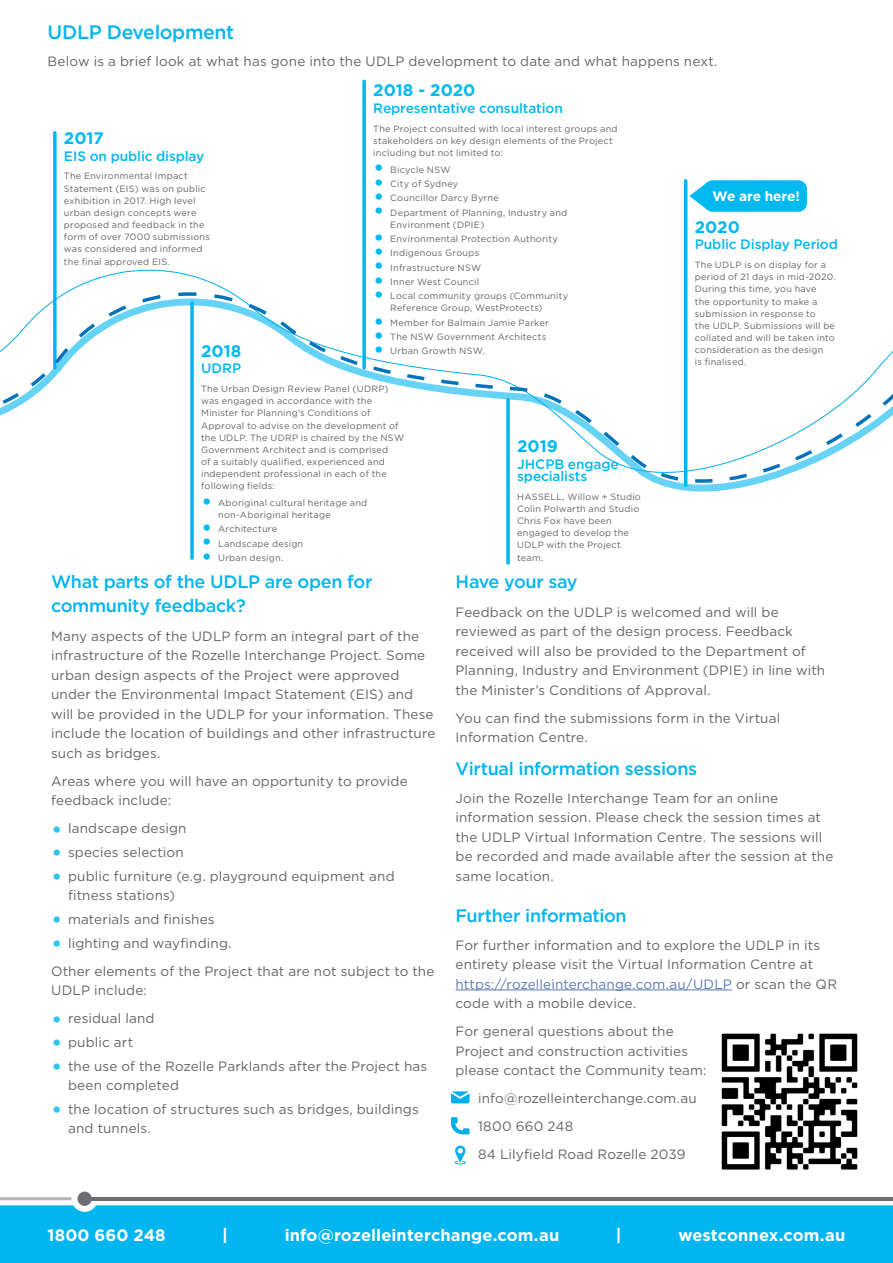
<style>
.page{position:relative;width:893px;height:1263px;background:#fff}
.page>*{position:absolute;margin:0;border:0;box-sizing:border-box;transform-origin:0 0}
.t1{font:500 19.5px "Gotham";letter-spacing:-.02em;color:#00b6f1}
.t2{font:500 18px/24px "Gotham";letter-spacing:-.02em;color:#00b6f1}
.t3{font:700 16.65px "Gotham";color:#00b9f1}
.t4{font:700 16.5px "Gotham";letter-spacing:.005em;color:#fff}
.t5{font:500 13.65px/12.1px "Gotham";letter-spacing:-.01em;color:#00b9f1}
.t6{font:700 13.65px "Gotham";letter-spacing:-.005em;color:#fff}
.t7{font:13.5px/19.5px "Gotham";letter-spacing:.01em;color:#636466}
.t8{font:9.15px/12.1px "Gotham";letter-spacing:.025em;color:#636466}
.s1{font-size:24px;color:#00b9f1}
.s2{font-size:24px;color:#2cc5f4}
.s3{color:#5879b0}
</style>
<div class="page">
<div style="left:704px;top:180px;width:103px;height:32px;background:#00b9f1;border-radius:9px"></div>
<svg style="left:53px;top:133px;width:4px;height:87px"></svg>
<hr style="left:455px;top:989px;width:277px;height:1px;background:#5879b0">
<svg style="left:362px;top:81px;width:4px;height:139px"></svg>
<hr style="left:684px;top:181px;width:3px;height:304px;background:#00b6f1">
<svg style="left:190px;top:517px;width:4px;height:41px"></svg>
<svg style="left:506px;top:517px;width:4px;height:46px"></svg>
<svg style="left:455px;top:1145px;width:11px;height:19px"></svg>
<svg style="left:451px;top:1117px;width:18px;height:17px"></svg>
<svg style="left:451px;top:1091px;width:18px;height:12px"></svg>
<img style="left:721px;top:1033px;width:137px;height:137px">
<svg style="left:689px;top:182px;width:18px;height:27px"></svg>
<div style="left:0;top:1205px;width:893px;height:58px;background:#00b6f1"></div>
<svg style="left:0;top:1192px;width:893px;height:20px"></svg>
<div style="left:78px;top:1191px;width:14px;height:15px;background:#6d6e71;border-radius:50%"></div>
<hr style="left:85px;top:1197px;width:808px;height:3px;background:#6d6e71">
<svg style="left:0;top:277px;width:893px;height:240px"></svg>
<h1 class="t1" style="left:48px;top:19px;width:188px">UDLP Development</h1>
<p class="t7" style="left:48px;top:51px;width:671px">Below is a brief look at what has gone into the UDLP development to date and what happens next.</p>
<p class="t3" style="left:373px;top:80px;width:104px">2018 - 2020</p>
<p class="t5" style="left:373px;top:102px;width:191px">Representative consultation</p>
<p class="t8" style="left:373px;top:122px;width:246px">The Project consulted with local interest groups and stakeholders on key design elements of the Project including but not limited to:</p>
<p class="t8" style="left:373px;top:163px;width:79px"><span class="s1">•</span> Bicycle NSW</p>
<p class="t8" style="left:373px;top:177px;width:86px"><span class="s1">•</span> City of Sydney</p>
<p class="t8" style="left:373px;top:192px;width:127px"><span class="s1">•</span> Councillor Darcy Byrne</p>
<p class="t8" style="left:390px;top:206px;width:179px;text-indent:-17px"><span class="s1">•</span> Department of Planning, Industry and<br>Environment (DPIE)</p>
<p class="t8" style="left:373px;top:232px;width:186px"><span class="s1">•</span> Environmental Protection Authority</p>
<p class="t8" style="left:373px;top:247px;width:107px"><span class="s1">•</span> Indigenous Groups</p>
<p class="t8" style="left:373px;top:261px;width:110px"><span class="s1">•</span> Infrastructure NSW</p>
<p class="t8" style="left:373px;top:275px;width:107px"><span class="s1">•</span> Inner West Council</p>
<p class="t8" style="left:390px;top:290px;width:179px;text-indent:-17px"><span class="s1">•</span> Local community groups (Community<br>Reference Group, WestProtects)</p>
<p class="t8" style="left:373px;top:316px;width:177px"><span class="s1">•</span> Member for Balmain Jamie Parker</p>
<p class="t8" style="left:373px;top:331px;width:175px"><span class="s1">•</span> The NSW Government Architects</p>
<p class="t8" style="left:373px;top:345px;width:113px"><span class="s1">•</span> Urban Growth NSW.</p>
<p class="t3" style="left:64px;top:127px;width:41px">2017</p>
<p class="t5" style="left:64px;top:149px;width:142px">EIS on public display</p>
<p class="t8" style="left:64px;top:170px;width:147px">The Environmental Impact<br>Statement (EIS) was on public exhibition in 2017. High level urban design concepts were proposed and feedback in the form of over 7000 submissions was considered and informed the final approved EIS.</p>
<p class="t3" style="left:201px;top:340px;width:42px">2018</p>
<p class="t5" style="left:201px;top:362px;width:42px">UDRP</p>
<p class="t8" style="left:201px;top:383px;width:204px">The Urban Design Review Panel (UDRP) was engaged in accordance with the Minister for Planning’s Conditions of Approval to advise on the development of the UDLP. The UDRP is chaired by the NSW Government Architect and is comprised<br>of a suitably qualified, experienced and independent professional in each of the following fields:</p>
<p class="t8" style="left:218px;top:496px;width:151px;text-indent:-17px"><span class="s1">•</span> Aboriginal cultural heritage and non-Aboriginal heritage</p>
<p class="t8" style="left:201px;top:523px;width:77px"><span class="s1">•</span> Architecture</p>
<p class="t8" style="left:201px;top:537px;width:104px"><span class="s1">•</span> Landscape design</p>
<p class="t8" style="left:201px;top:551px;width:84px"><span class="s1">•</span> Urban design.</p>
<p class="t3" style="left:517px;top:435px;width:42px">2019</p>
<p class="t5" style="left:517px;top:458px;width:103px">JHCPB engage specialists</p>
<p class="t8" style="left:517px;top:490px;width:125px">HASSELL, Willow + Studio<br>Colin Polwarth and Studio<br>Chris Fox have been engaged to develop the<br>UDLP with the Project team.</p>
<p class="t6" style="left:712px;top:187px;width:89px">We are here!</p>
<p class="t3" style="left:695px;top:216px;width:47px">2020</p>
<p class="t5" style="left:695px;top:238px;width:145px">Public Display Period</p>
<p class="t8" style="left:695px;top:258px;width:143px">The UDLP is on display for a period of 21 days in mid-2020.<br>During this time, you have<br>the opportunity to make a submission in response to<br>the UDLP. Submissions will be collated and will be taken into consideration as the design<br>is finalised.</p>
<h2 class="t2" style="left:51px;top:570px;width:323px">What parts of the UDLP are open for community feedback?</h2>
<p class="t7" style="left:51px;top:626px;width:386px">Many aspects of the UDLP form an integral part of the infrastructure of the Rozelle Interchange Project. Some urban design aspects of the Project were approved under the Environmental Impact Statement (EIS) and will be provided in the UDLP for your information. These include the location of buildings and other infrastructure such as bridges.</p>
<p class="t7" style="left:51px;top:771px;width:358px">Areas where you will have an opportunity to provide feedback include:</p>
<p class="t7" style="left:51px;top:818px;width:137px"><span class="s2">•</span> landscape design</p>
<p class="t7" style="left:51px;top:842px;width:134px"><span class="s2">•</span> species selection</p>
<p class="t7" style="left:68px;top:866px;width:328px;text-indent:-17px"><span class="s2">•</span> public furniture (e.g. playground equipment and fitness stations)</p>
<p class="t7" style="left:51px;top:909px;width:165px"><span class="s2">•</span> materials and finishes</p>
<p class="t7" style="left:51px;top:928px;width:385px;line-height:28px"><span class="s2">•</span> lighting and wayfinding.<br>Other elements of the Project that are not subject to the</p>
<p class="t7" style="left:51px;top:980px;width:97px">UDLP include:</p>
<p class="t7" style="left:51px;top:1008px;width:105px"><span class="s2">•</span> residual land</p>
<p class="t7" style="left:51px;top:1032px;width:84px"><span class="s2">•</span> public art</p>
<p class="t7" style="left:68px;top:1056px;width:361px;text-indent:-17px"><span class="s2">•</span> the use of the Rozelle Parklands after the Project has been completed</p>
<p class="t7" style="left:68px;top:1099px;width:352px;text-indent:-17px"><span class="s2">•</span> the location of structures such as bridges, buildings and tunnels.</p>
<h2 class="t2" style="left:455px;top:570px;width:124px">Have your say</h2>
<p class="t7" style="left:455px;top:602px;width:371px">Feedback on the UDLP is welcomed and will be reviewed as part of the design process. Feedback received will also be provided to the Department of Planning, Industry and Environment (DPIE) in line with the Minister’s Conditions of Approval.</p>
<p class="t7" style="left:455px;top:708px;width:326px">You can find the submissions form in the Virtual<br>Information Centre.</p>
<h2 class="t2" style="left:455px;top:756px;width:243px">Virtual information sessions</h2>
<p class="t7" style="left:455px;top:788px;width:379px">Join the Rozelle Interchange Team for an online information session. Please check the session times at the UDLP Virtual Information Centre. The sessions will be recorded and made available after the session at the same location.</p>
<h2 class="t2" style="left:455px;top:903px;width:173px">Further information</h2>
<p class="t7" style="left:455px;top:935px;width:383px">For further information and to explore the UDLP in its entirety please visit the Virtual Information Centre at <span class="s3">https://rozelleinterchange.com.au/UDLP</span> or scan the QR code with a mobile device.</p>
<p class="t7" style="left:455px;top:1021px;width:253px">For general questions about the<br>Project and construction activities please contact the Community team:</p>
<p class="t7" style="left:478px;top:1084px;width:220px;line-height:28px">info@rozelleinterchange.com.au<br>1800 660 248<br>84 Lilyfield Road Rozelle 2039</p>
<p class="t4" style="left:48px;top:1224px;width:120px">1800 660 248</p>
<p class="t4" style="left:222px;top:1224px;width:7px">|</p>
<p class="t4" style="left:285px;top:1224px;width:276px">info@rozelleinterchange.com.au</p>
<p class="t4" style="left:616px;top:1224px;width:7px">|</p>
<p class="t4" style="left:678px;top:1224px;width:169px">westconnex.com.au</p>
</div>
